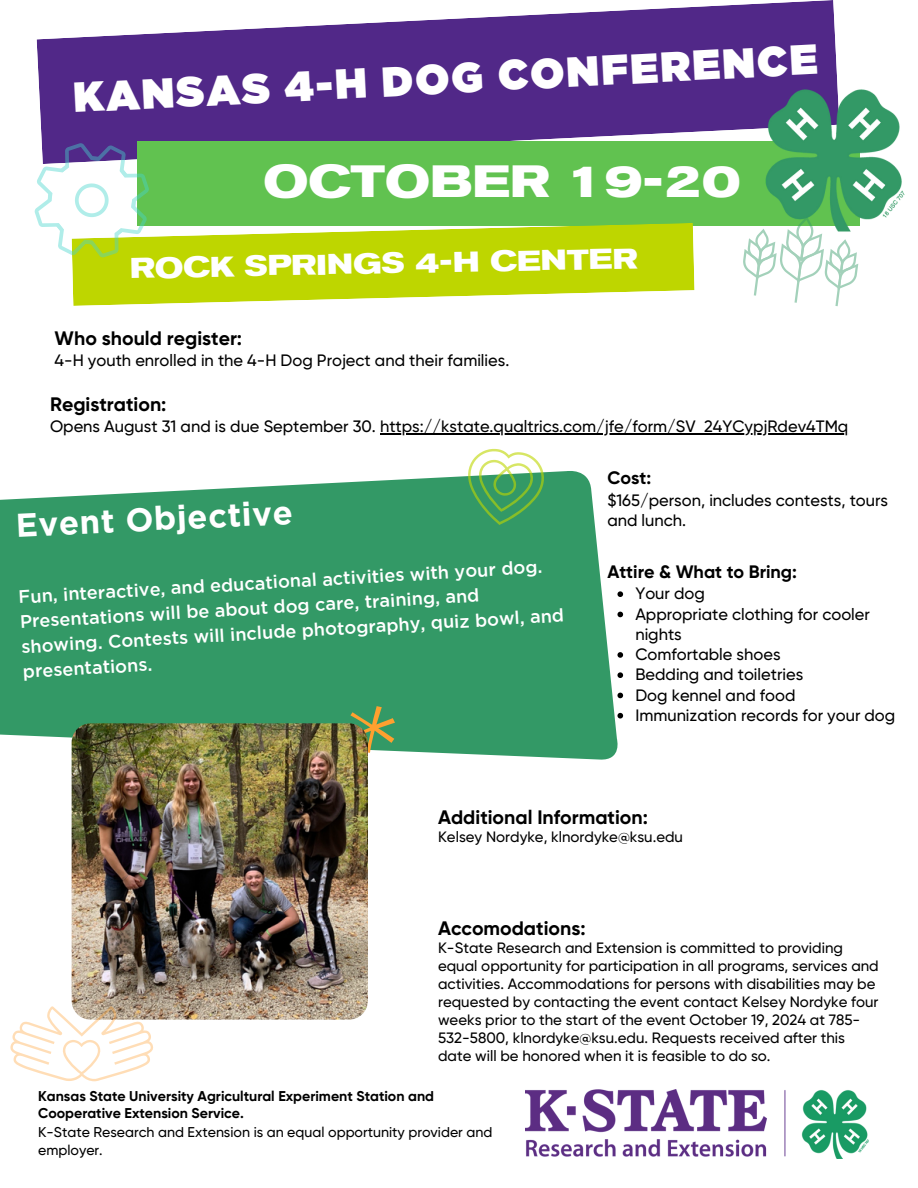
<style>
.page{position:relative;width:918px;height:1188px;background:#fff}
.page>*{position:absolute;margin:0;border:0;box-sizing:border-box;transform-origin:0 0}
.t1{font:700 expanded 45px "Akzidenz Grotesk BE";color:#fff}
.t2{font:900 42px "Gotham";color:#fff}
.t3{font:700 33px "Gotham";color:#fff}
.t4{font:700 expanded 28.5px "Akzidenz Grotesk BE";color:#fff}
.t5{font:700 19.5px "Gilroy";color:#000}
.t6{font:500 18.15px/25.3px "Gotham";color:#fff}
.t7{font:700 18px "Gilroy";color:#000}
.t8{font:500 16.5px/20.2px "Gilroy";color:#000}
.t9{font:500 15px/18px "Gilroy";color:#000}
.t10{font:700 14.1px/17.7px "Gilroy";color:#000}
.t11{font:500 14.1px/17.7px "Gilroy";color:#000}
</style>
<div class="page">
<svg style="left:0;top:471px;width:622px;height:290px;fill:#396"></svg>
<svg style="left:37px;top:0;width:800px;height:142px;fill:#512888"></svg>
<div style="left:138px;top:142px;width:722px;height:84px;background:#61c250"></div>
<svg style="left:72px;top:223px;width:623px;height:83px;fill:#bed600"></svg>
<svg style="left:347px;top:706px;width:48px;height:47px"></svg>
<img style="left:525px;top:1090px;width:343px;height:68px">
<svg style="left:461px;top:448px;width:88px;height:82px"></svg>
<svg style="left:34px;top:139px;width:119px;height:123px"></svg>
<svg style="left:743px;top:238px;width:115px;height:68px"></svg>
<img style="left:755px;top:80px;width:150px;height:160px">
<img style="left:72px;top:723px;width:296px;height:297px;border-radius:19px">
<svg style="left:10px;top:1006px;width:144px;height:76px"></svg>
<hr style="left:380px;top:433px;width:468px;height:1px;background:#000">
<svg style="left:617px;top:591px;width:6px;height:6px"></svg>
<svg style="left:617px;top:612px;width:6px;height:5px"></svg>
<svg style="left:617px;top:652px;width:6px;height:6px"></svg>
<svg style="left:617px;top:672px;width:6px;height:6px"></svg>
<svg style="left:617px;top:693px;width:6px;height:5px"></svg>
<svg style="left:617px;top:713px;width:6px;height:6px"></svg>
<h1 class="t2" style="left:72px;top:79px;width:747px;rotate:-3deg">KANSAS 4-H DOG CONFERENCE</h1>
<p class="t1" style="left:263px;top:165px;width:479px">OCTOBER 19-20</p>
<p class="t4" style="left:130px;top:258px;width:509px;rotate:-1deg">ROCK SPRINGS 4-H CENTER</p>
<p class="t5" style="left:55px;top:326px;width:189px">Who should register:</p>
<p class="t8" style="left:55px;top:351px;width:456px">4-H youth enrolled in the 4-H Dog Project and their families.</p>
<h2 class="t5" style="left:50px;top:392px;width:118px">Registration:</h2>
<h2 class="t8" style="left:50px;top:416px;width:800px">Opens August 31 and is due September 30. https://kstate.qualtrics.com/jfe/form/SV_24YCypjRdev4TMq</h2>
<p class="t7" style="left:607px;top:467px;width:45px">Cost:</p>
<p class="t8" style="left:607px;top:490px;width:282px">$165/person, includes contests, tours and lunch.</p>
<h3 class="t3" style="left:15px;top:511px;width:279px;rotate:-3deg">Event Objective</h3>
<p class="t6" style="left:18px;top:584px;width:545px;rotate:-3deg">Fun, interactive, and educational activities with your dog.<br>Presentations will be about dog care, training, and showing. Contests will include photography, quiz bowl, and presentations.</p>
<p class="t7" style="left:607px;top:561px;width:191px">Attire &amp; What to Bring:</p>
<p class="t8" style="left:635px;top:584px;width:71px">Your dog</p>
<p class="t8" style="left:635px;top:604px;width:236px">Appropriate clothing for cooler nights</p>
<p class="t8" style="left:635px;top:644px;width:147px">Comfortable shoes</p>
<p class="t8" style="left:635px;top:665px;width:169px">Bedding and toiletries</p>
<p class="t8" style="left:635px;top:685px;width:162px">Dog kennel and food</p>
<p class="t8" style="left:635px;top:705px;width:261px">Immunization records for your dog</p>
<p class="t5" style="left:438px;top:806px;width:211px">Additional Information:</p>
<p class="t9" style="left:438px;top:828px;width:246px">Kelsey Nordyke, klnordyke@ksu.edu</p>
<h4 class="t5" style="left:438px;top:917px;width:149px">Accomodations:</h4>
<h4 class="t9" style="left:438px;top:939px;width:442px">K-State Research and Extension is committed to providing equal opportunity for participation in all programs, services and activities. Accommodations for persons with disabilities may be requested by contacting the event contact Kelsey Nordyke four weeks prior to the start of the event October 19, 2024 at 785- 532-5800, klnordyke@ksu.edu. Requests received after this date will be honored when it is feasible to do so.</h4>
<h4 class="t10" style="left:38px;top:1087px;width:397px">Kansas State University Agricultural Experiment Station and<br>Cooperative Extension Service.</h4>
<h4 class="t11" style="left:38px;top:1124px;width:456px">K-State Research and Extension is an equal opportunity provider and employer.</h4>
</div>
